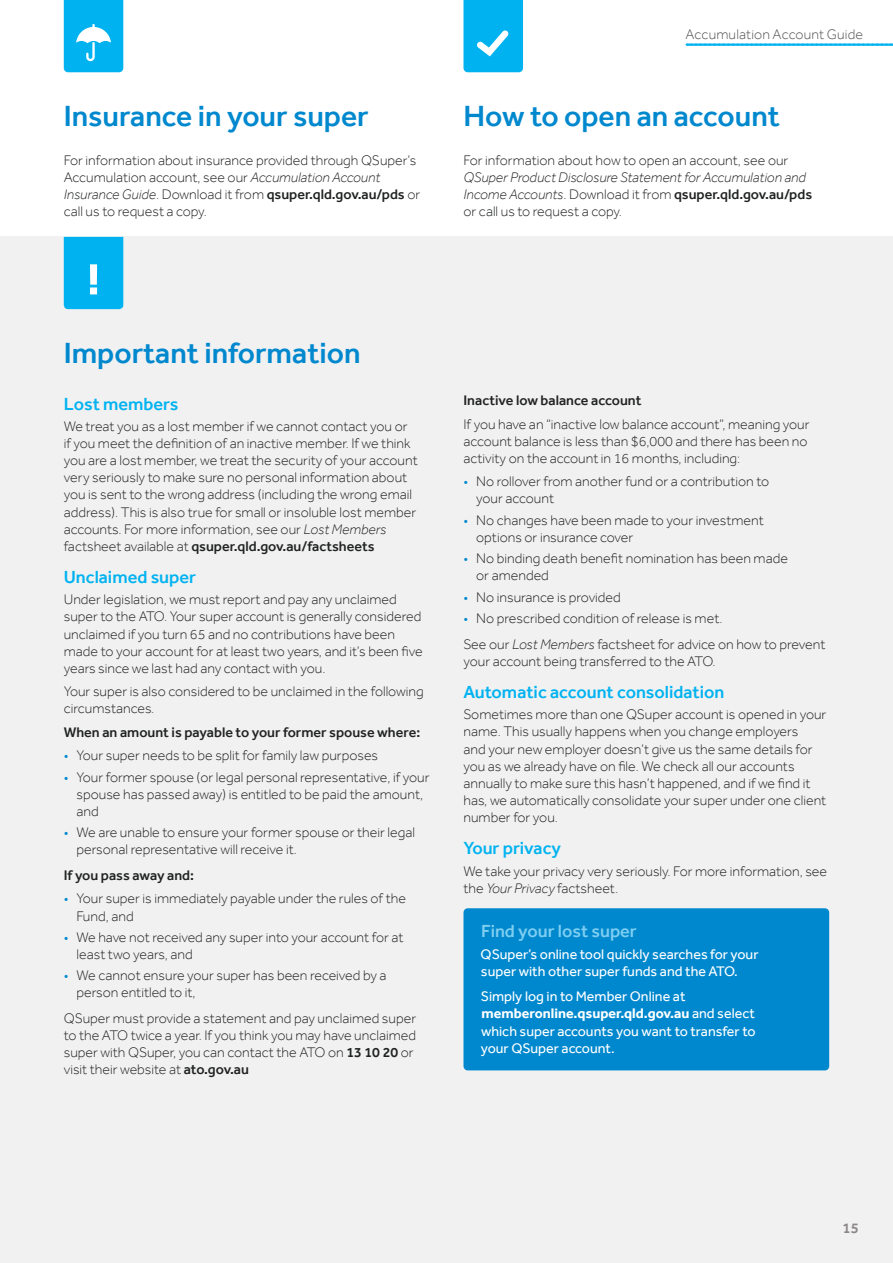
<style>
.page{position:relative;width:893px;height:1263px;background:#fff}
.page>*{position:absolute;margin:0;border:0;box-sizing:border-box;transform-origin:0 0}
.t1{font:500 30px "Effra";color:#0088ce}
.t2{font:500 18px "Effra";color:#00b3f0}
.t3{font:500 18px "Effra";color:#7dcef1}
.t4{font:500 15px "Effra";color:#8b8787}
.t5{font:300 14.25px/17.1px "Effra";color:#212222}
.t6{font:14.25px/17.1px "Effra";color:#fff}
.t7{font:italic 300 14.25px/17.1px "Effra";color:#212222}
.t8{font:500 14.25px "Effra";color:#212222}
.t9{font:300 14.25px "Effra";letter-spacing:.01em;color:#535050}
.s1{font-style:italic}
.s2{font-weight:500}
.s3{font-style:normal}
.s4{font-weight:500;font-style:normal}
.s5{color:#0088ce}
.s6{font-weight:700}
</style>
<div class="page">
<div style="left:0;top:237px;width:893px;height:1026px;background:#f1f1f2"></div>
<svg style="left:687px;top:44px;width:206px;height:2px"></svg>
<div style="left:463px;top:908px;width:366px;height:162px;background:#0088ce;border-radius:4px"></div>
<svg style="left:64px;top:0;width:59px;height:72px;background:#1bbbf1"></svg>
<svg style="left:463px;top:0;width:60px;height:72px;background:#12b8f1"></svg>
<div style="left:64px;top:237px;width:59px;height:72px;background:#00b3f0"></div>
<h1 class="t1" style="left:64px;top:98px;width:306px">Insurance in your super</h1>
<p class="t5" style="left:64px;top:151px;width:358px">For information about insurance provided through QSuper’s Accumulation account, see our <span class="s1">Accumulation Account Insurance Guide</span>. Download it from <span class="s2">qsuper.qld.gov.au/pds</span> or call us to request a copy.</p>
<p class="t9" style="left:685px;top:26px;width:179px">Accumulation Account Guide</p>
<h1 class="t1" style="left:463px;top:98px;width:318px">How to open an account</h1>
<p class="t5" style="left:463px;top:151px;width:326px">For information about how to open an account, see our</p>
<p class="t7" style="left:463px;top:168px;width:350px">QSuper Product Disclosure Statement for Accumulation and<br>Income Accounts<span class="s3">. Download it from</span> <span class="s4">qsuper.qld.gov.au/pds </span><span class="s3">or call us to request a copy.</span></p>
<h1 class="t1" style="left:64px;top:335px;width:298px">Important information</h1>
<p class="t2" style="left:64px;top:393px;width:116px">Lost members</p>
<p class="t5" style="left:64px;top:418px;width:356px">We treat you as a lost member if we cannot contact you or if you meet the definition of an inactive member. If we think you are a lost member, we treat the security of your account very seriously to make sure no personal information about you is sent to the wrong address (including the wrong email address). This is also true for small or insoluble lost member accounts. For more information, see our <span class="s1">Lost Members </span>factsheet available at <span class="s2">qsuper.qld.gov.au/factsheets</span></p>
<p class="t2" style="left:64px;top:566px;width:134px">Unclaimed super</p>
<p class="t5" style="left:64px;top:591px;width:360px">Under legislation, we must report and pay any unclaimed super to the ATO. Your super account is generally considered unclaimed if you turn 65 and no contributions have been made to your account for at least two years, and it’s been five years since we last had any contact with you.</p>
<p class="t5" style="left:64px;top:683px;width:361px">Your super is also considered to be unclaimed in the following circumstances.</p>
<p class="t8" style="left:64px;top:723px;width:358px">When an amount is payable to your former spouse where:</p>
<p class="t5" style="left:64px;top:747px;width:316px"><span class="s5">•</span> Your super needs to be split for family law purposes</p>
<p class="t5" style="left:77px;top:768px;width:354px;text-indent:-13px"><span class="s5">•</span> Your former spouse (or legal personal representative, if your spouse has passed away) is entitled to be paid the amount, and</p>
<p class="t5" style="left:77px;top:824px;width:340px;text-indent:-13px"><span class="s5">•</span> We are unable to ensure your former spouse or their legal personal representative will receive it.</p>
<p class="t8" style="left:64px;top:867px;width:132px">If you pass away and:</p>
<p class="t5" style="left:77px;top:890px;width:331px;text-indent:-13px"><span class="s5">•</span> Your super is immediately payable under the rules of the<br>Fund, and</p>
<p class="t5" style="left:77px;top:928px;width:328px;text-indent:-13px"><span class="s5">•</span> We have not received any super into your account for at least two years, and</p>
<p class="t5" style="left:77px;top:967px;width:312px;text-indent:-13px"><span class="s5">•</span> We cannot ensure your super has been received by a person entitled to it,</p>
<p class="t5" style="left:64px;top:1009px;width:354px">QSuper must provide a statement and pay unclaimed super to the ATO twice a year. If you think you may have unclaimed super with QSuper, you can contact the ATO on <span class="s2">13 10 20</span> or visit their website at <span class="s2">ato.gov.au</span></p>
<p class="t8" style="left:463px;top:392px;width:180px">Inactive low balance account</p>
<p class="t5" style="left:463px;top:415px;width:348px">If you have an “inactive low balance account”, meaning your account balance is less than $6,000 and there has been no activity on the account in 16 months, including:</p>
<p class="t5" style="left:476px;top:473px;width:294px;text-indent:-13px"><span class="s5">•</span> No rollover from another fund or a contribution to your account</p>
<p class="t5" style="left:476px;top:511px;width:289px;text-indent:-13px"><span class="s5">•</span> No changes have been made to your investment options or insurance cover</p>
<p class="t5" style="left:476px;top:550px;width:313px;text-indent:-13px"><span class="s5">•</span> No binding death benefit nomination has been made or amended</p>
<p class="t5" style="left:463px;top:588px;width:159px"><span class="s5">•</span> No insurance is provided</p>
<p class="t5" style="left:463px;top:605px;width:363px;line-height:25.7px"><span class="s5">•</span> No prescribed condition of release is met.<br>See our <span class="s1">Lost Members</span> factsheet for advice on how to prevent</p>
<p class="t5" style="left:463px;top:652px;width:254px">your account being transferred to the ATO.</p>
<p class="t2" style="left:463px;top:681px;width:263px">Automatic account consolidation</p>
<p class="t5" style="left:463px;top:706px;width:364px">Sometimes more than one QSuper account is opened in your name. This usually happens when you change employers<br>and your new employer doesn’t give us the same details for you as we already have on file. We check all our accounts annually to make sure this hasn’t happened, and if we find it has, we automatically consolidate your super under one client number for you.</p>
<p class="t2" style="left:463px;top:837px;width:99px">Your privacy</p>
<p class="t5" style="left:463px;top:862px;width:365px">We take your privacy very seriously. For more information, see the <span class="s1">Your Privacy</span> factsheet.</p>
<p class="t3" style="left:481px;top:920px;width:157px">Find your lost super</p>
<p class="t6" style="left:481px;top:945px;width:279px">QSuper’s online tool quickly searches for your super with other super funds and the ATO.</p>
<p class="t6" style="left:481px;top:988px;width:276px">Simply log in to Member Online at <span class="s6">memberonline.qsuper.qld.gov.au</span> and select which super accounts you want to transfer to your QSuper account.</p>
<p class="t4" style="left:843px;top:1219px;width:18px">15</p>
</div>
